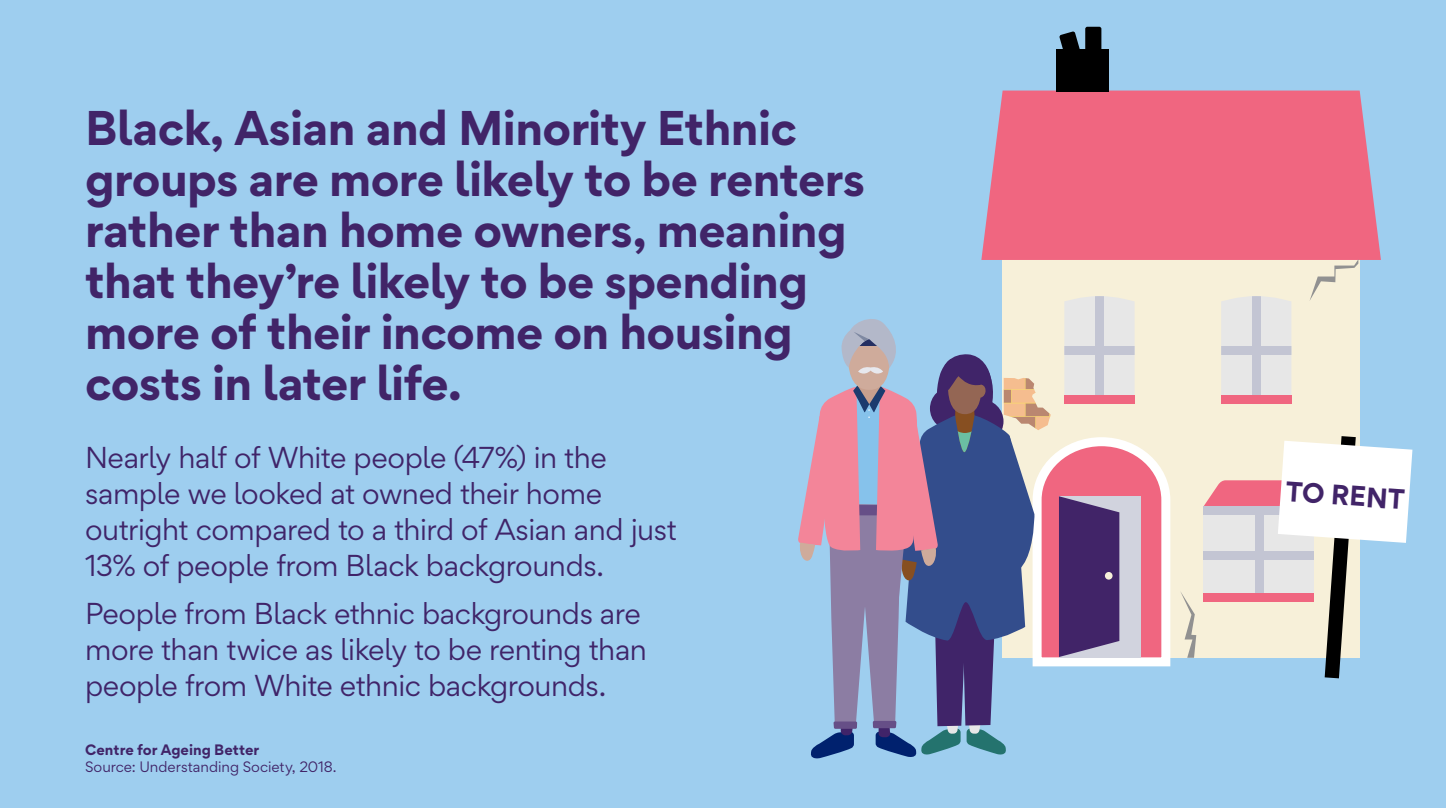
<style>
.page{position:relative;width:1446px;height:808px;background:#9eceef}
.page>*{position:absolute;margin:0;border:0;box-sizing:border-box;transform-origin:0 0}
.t1{font:700 43.5px/51px "Gordita";letter-spacing:-.015em;color:#412468}
.t2{font:27px/36px "Gordita";letter-spacing:-.015em;color:#402469}
.t3{font:700 25.2px "Gordita";color:#412468}
.t4{font:13.5px "Gordita";color:#412468}
.t5{font:700 13.5px "Gordita";letter-spacing:.005em;color:#412468}
</style>
<div class="page">
<div style="left:1002px;top:256px;width:357px;height:402px;background:#f7f0d9"></div>
<div style="left:1221px;top:296px;width:70px;height:99px;background:#e7e7e7"></div>
<div style="left:1221px;top:346px;width:70px;height:8px;background:#c3c5d3"></div>
<div style="left:1252px;top:296px;width:8px;height:108px;background:#c3c5d3"></div>
<div style="left:1221px;top:395px;width:70px;height:9px;background:#f06680"></div>
<div style="left:981px;top:91px;width:400px;height:169px;background:#f06680"></div>
<div style="left:1056px;top:49px;width:52px;height:42px;background:#000"></div>
<svg style="left:1059px;top:27px;width:42px;height:22px"></svg>
<svg style="left:1203px;top:436px;width:209px;height:242px"></svg>
<svg style="left:1309px;top:259px;width:49px;height:42px"></svg>
<svg style="left:798px;top:296px;width:398px;height:462px"></svg>
<h1 class="t1" style="left:85px;top:101px;width:781px">Black, Asian and Minority Ethnic groups are more likely to be renters rather than home owners, meaning that they’re likely to be spending more of their income on housing costs in later life.</h1>
<p class="t2" style="left:85px;top:439px;width:594px">Nearly half of White people (47%) in the sample we looked at owned their home outright compared to a third of Asian and just 13% of people from Black backgrounds.</p>
<p class="t2" style="left:85px;top:595px;width:563px">People from Black ethnic backgrounds are more than twice as likely to be renting than people from White ethnic backgrounds.</p>
<p class="t5" style="left:85px;top:739px;width:176px">Centre for Ageing Better</p>
<p class="t4" style="left:85px;top:757px;width:253px">Source: Understanding Society, 2018.</p>
<p class="t3" style="left:1287px;top:471px;width:121px;rotate:4deg">TO RENT</p>
</div>
